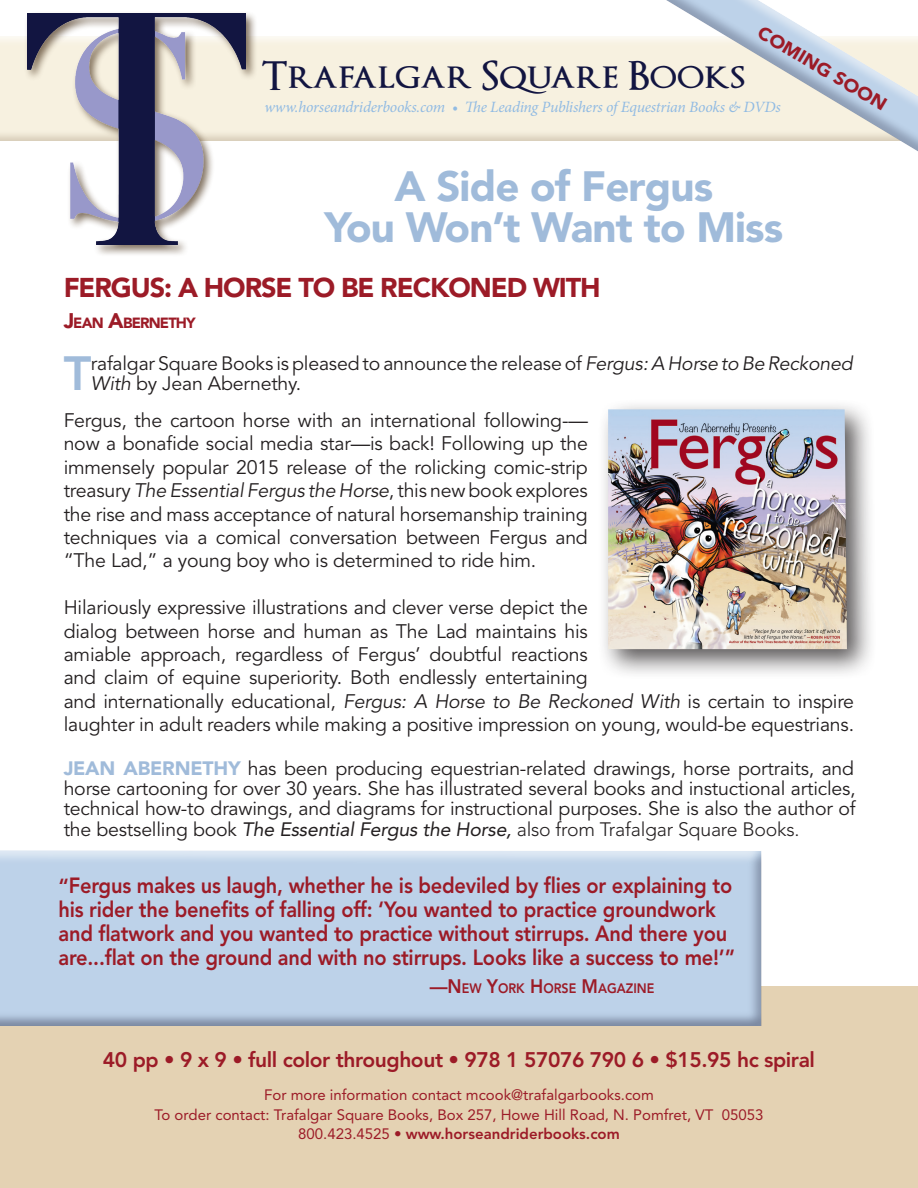
<style>
.page{position:relative;width:918px;height:1188px;background:#fff}
.page>*{position:absolute;margin:0;border:0;box-sizing:border-box;transform-origin:0 0}
.t1{font:800 47.55px "Avenir";color:#a0bbda}
.t2{font:900 42px/40.5px "Avenir";letter-spacing:-.02em;color:#a0bbda;text-align:center}
.t3{font:600 39px "Optimus Princeps";color:#121541}
.t4{font:900 27px "Avenir";letter-spacing:-.04em;color:#9c1b27}
.t5{font:800 21.9px/24px "Avenir";letter-spacing:-.01em;color:#9c1b27;scale:.92 1}
.t6{font:800 21px "Avenir";letter-spacing:-.02em;color:#9c1b27}
.t7{font:19.5px/23.4px "Avenir";letter-spacing:-.01em;color:#231f20;text-align:justify}
.t8{font:19.35px/20.2px "Avenir";letter-spacing:-.01em;color:#231f20}
.t9{font:900 18px "Avenir";color:#9c1b27;scale:1.06 1}
.t10{font:italic 15.75px "Minion Pro";letter-spacing:-.015em;color:#91bbe3}
.t11{font:15px/19.5px "Avenir";color:#9c1b27;text-align:center}
.t12{font:900 14.7px "Avenir";letter-spacing:-.055em;color:#9c1b27}
.t13{font:800 13.65px "Avenir";color:#9c1b27;scale:.92 1}
.s1{font-size:21px}
.s2{font-style:italic}
.s3{font-weight:900;color:#a0bbda}
.s4{font-weight:300}
.s5{font-size:20.25px}
.s6{font-size:19.5px}
.s7{font-weight:800}
</style>
<div class="page">
<div style="left:0;top:986px;width:918px;height:202px;background:#e4d2b3"></div>
<div style="left:0;top:35px;width:918px;height:108px;background:#795e45;opacity:.25"></div>
<div style="left:24px;top:10px;width:234px;height:247px;background:#58432c;opacity:.75"></div>
<img style="left:27px;top:14px;width:218px;height:231px">
<svg style="left:502px;top:0;width:416px;height:151px;fill:#f7f1e0"></svg>
<div style="left:597px;top:398px;width:280px;height:282px;background:#231f20;opacity:.75"></div>
<img style="left:608px;top:409px;width:239px;height:240px">
<div style="left:0;top:846px;width:761px;height:182px;background:#00001d;opacity:.35"></div>
<p class="t9" style="left:765px;top:21px;width:140px;rotate:31deg">COMING SOON</p>
<h3 class="t3" style="left:261px;top:56px;width:485px">Trafalgar Square Books</h3>
<p class="t10" style="left:264px;top:96px;width:518px">www.horseandriderbooks.com • The Leading Publishers of Equestrian Books &amp; DVDs</p>
<h2 class="t2" style="left:324px;top:166px;width:460px">A Side of Fergus<br>You Won’t Want to Miss</h2>
<h3 class="t4" style="left:64px;top:272px;width:539px">FERGUS: A HORSE TO BE RECKONED WITH</h3>
<p class="t12" style="left:64px;top:314px;width:134px"><span class="s1">J</span>EAN <span class="s1">A</span>BERNETHY</p>
<h1 class="t1" style="left:64px;top:345px;width:29px">T</h1>
<p class="t8" style="left:91px;top:354px;width:763px">rafalgar Square Books is pleased to announce the release of <span class="s2">Fergus: A Horse to Be Reckoned<br>With</span> by Jean Abernethy.</p>
<p class="t7" style="left:64px;top:409px;width:526px">Fergus, the cartoon horse with an international following-— now a bonafide social media star—is back! Following up the immensely popular 2015 release of the rolicking comic-strip treasury <span class="s2">The Essential Fergus the Horse</span>, this new book explores the rise and mass acceptance of natural horsemanship training techniques via a comical conversation between Fergus and “The Lad,” a young boy who is determined to ride him.</p>
<p class="t7" style="left:64px;top:596px;width:792px;text-align:left">Hilariously expressive illustrations and clever verse depict the<br>dialog between horse and human as The Lad maintains his<br>amiable approach, regardless of Fergus’ doubtful reactions<br>and claim of equine superiority. Both endlessly entertaining<br>and internationally educational, <span class="s2">Fergus: A Horse to Be Reckoned With</span> is certain to inspire laughter in adult readers while making a positive impression on young, would-be equestrians.</p>
<p class="t8" style="left:64px;top:759px;width:794px;text-align:justify"><span class="s3">JEAN ABERNETHY</span> has been producing equestrian-related drawings, horse portraits, and horse cartooning for over 30 years. She has illustrated several books and instuctional articles, technical how-to drawings, and diagrams for instructional purposes. She is also the author of the bestselling book <span class="s2">The Essential Fergus the Horse,</span> <span class="s4">also from Trafalgar Square Books.</span></p>
<p class="t5" style="left:58px;top:873px;width:737px"><span class="s5">“</span>Fergus makes us laugh, whether he is bedeviled by flies or explaining to his rider the benefits of falling off: ‘You wanted to practice groundwork and flatwork and you wanted to practice without stirrups. And there you are...flat on the ground and with no stirrups. Looks like a success to me!’”</p>
<p class="t13" style="left:430px;top:980px;width:246px"><span class="s6">—</span><span class="s6">N</span>EW <span class="s6">Y</span>ORK <span class="s6">H</span>ORSE <span class="s6">M</span>AGAZIN E</p>
<p class="t6" style="left:103px;top:1048px;width:714px">40 pp • 9 x 9 • full color throughout • 978 1 57076 790 6 • $15.95 hc spiral</p>
<p class="t11" style="left:155px;top:1086px;width:610px">For more information contact mcook@trafalgarbooks.com<br>To order contact: Trafalgar Square Books, Box 257, Howe Hill Road, N. Pomfret, VT 05053<br>800.423.4525 • <span class="s7">www.horseandriderbooks.com</span></p>
</div>
